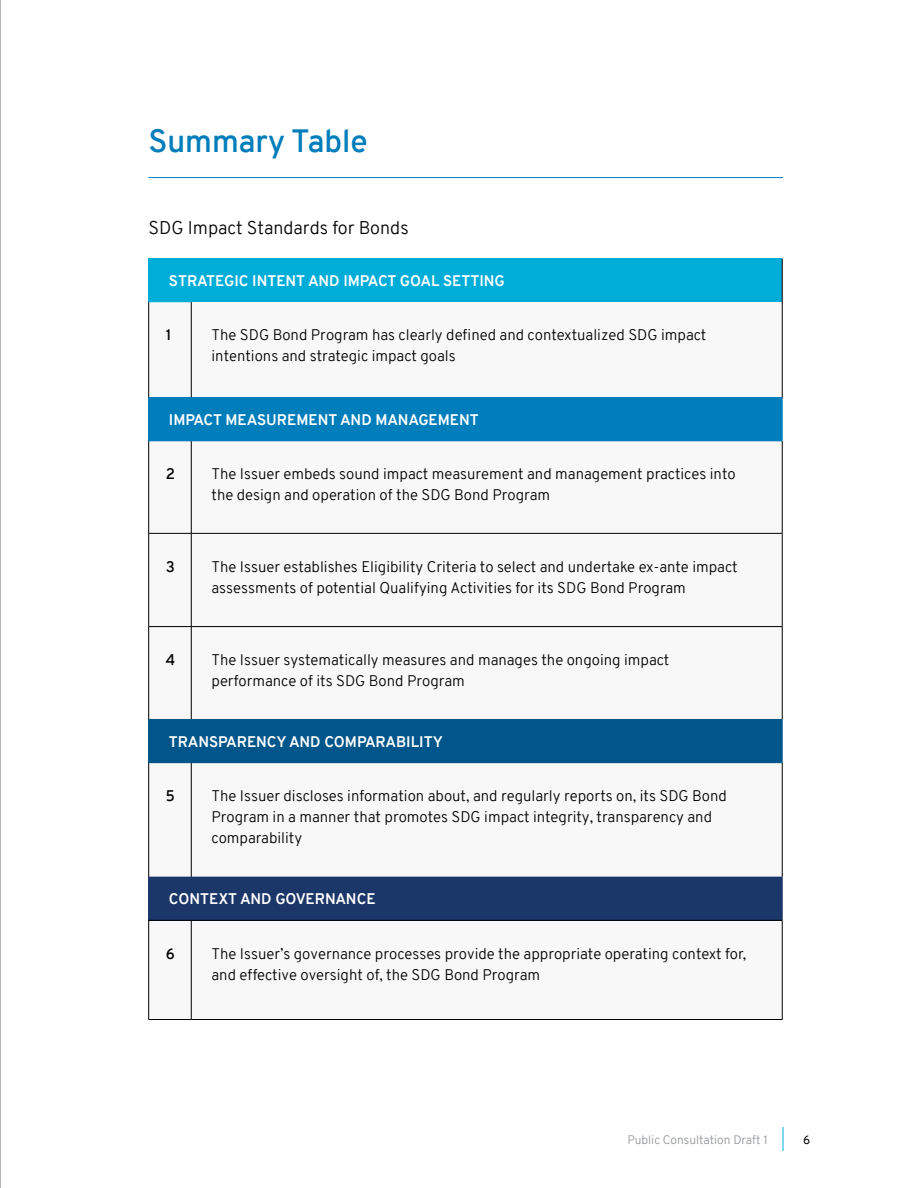
<style>
.page{position:relative;width:918px;height:1188px;background:#fff}
.page>*{position:absolute;margin:0;border:0;box-sizing:border-box;transform-origin:0 0}
.t1{font:600 31.5px "Overpass";color:#007dbb}
.t2{font:300 18px "Overpass";color:#000}
.t3{font:300 15px/21px "Overpass";color:#000}
.t4{font:700 15px "Overpass";color:#fff}
.t5{font:600 15px "Overpass";color:#000}
.t6{font:300 12px "Overpass";color:#939598}
.t7{font:12px "Overpass";color:#000}
</style>
<div class="page">
<svg style="left:783px;top:1127px;width:1px;height:24px"></svg>
<hr style="left:0;top:0;width:1px;height:1188px;background:#000">
<div style="left:148px;top:300px;width:634px;height:720px;background:#f8f8f8"></div>
<div style="left:149px;top:259px;width:633px;height:43px;background:#00add8"></div>
<div style="left:149px;top:398px;width:633px;height:43px;background:#007dbb"></div>
<div style="left:149px;top:719px;width:633px;height:44px;background:#00558a"></div>
<div style="left:149px;top:877px;width:633px;height:43px;background:#1b3668"></div>
<hr style="left:148px;top:441px;width:1px;height:92px;background:#000">
<hr style="left:148px;top:627px;width:1px;height:92px;background:#000">
<hr style="left:148px;top:302px;width:1px;height:95px;background:#000">
<hr style="left:148px;top:763px;width:1px;height:114px;background:#000">
<hr style="left:191px;top:302px;width:1px;height:95px;background:#000">
<hr style="left:782px;top:302px;width:1px;height:96px;background:#000">
<hr style="left:191px;top:441px;width:1px;height:92px;background:#000">
<hr style="left:782px;top:441px;width:1px;height:92px;background:#000">
<hr style="left:191px;top:534px;width:1px;height:92px;background:#000">
<hr style="left:191px;top:627px;width:1px;height:92px;background:#000">
<hr style="left:782px;top:627px;width:1px;height:92px;background:#000">
<hr style="left:191px;top:763px;width:1px;height:114px;background:#000">
<hr style="left:782px;top:763px;width:1px;height:114px;background:#000">
<hr style="left:191px;top:921px;width:1px;height:98px;background:#000">
<hr style="left:148px;top:258px;width:43px;height:1px;background:#00add8">
<hr style="left:148px;top:259px;width:1px;height:43px;background:#00add8">
<hr style="left:191px;top:258px;width:591px;height:1px;background:#00add8">
<hr style="left:782px;top:259px;width:1px;height:43px;background:#000">
<hr style="left:148px;top:302px;width:43px;height:1px;background:#00add8">
<hr style="left:148px;top:877px;width:1px;height:43px;background:#1b3668">
<hr style="left:782px;top:877px;width:1px;height:43px;background:#1b3668">
<hr style="left:148px;top:397px;width:43px;height:1px;background:#007dbb">
<hr style="left:148px;top:398px;width:1px;height:43px;background:#007dbb">
<hr style="left:782px;top:398px;width:1px;height:43px;background:#007dbb">
<hr style="left:148px;top:441px;width:43px;height:1px;background:#007dbb">
<hr style="left:191px;top:441px;width:591px;height:1px;background:#007dbb">
<hr style="left:148px;top:719px;width:43px;height:1px;background:#00558a">
<hr style="left:148px;top:720px;width:1px;height:42px;background:#00558a">
<hr style="left:782px;top:720px;width:1px;height:42px;background:#00558a">
<hr style="left:148px;top:762px;width:43px;height:1px;background:#00558a">
<hr style="left:148px;top:533px;width:43px;height:1px;background:#000">
<hr style="left:148px;top:534px;width:1px;height:92px;background:#000">
<hr style="left:191px;top:533px;width:591px;height:1px;background:#000">
<hr style="left:782px;top:534px;width:1px;height:92px;background:#000">
<hr style="left:148px;top:626px;width:43px;height:1px;background:#000">
<hr style="left:191px;top:626px;width:591px;height:1px;background:#000">
<hr style="left:148px;top:920px;width:43px;height:1px;background:#000">
<hr style="left:148px;top:921px;width:1px;height:98px;background:#000">
<hr style="left:191px;top:920px;width:591px;height:1px;background:#000">
<hr style="left:782px;top:921px;width:1px;height:98px;background:#000">
<hr style="left:148px;top:1019px;width:43px;height:1px;background:#000">
<hr style="left:191px;top:1019px;width:591px;height:1px;background:#000">
<hr style="left:148px;top:177px;width:635px;height:1px;background:#007dbb">
<h1 class="t1" style="left:148px;top:118px;width:221px">Summary Table</h1>
<p class="t2" style="left:148px;top:215px;width:262px">SDG Impact Standards for Bonds</p>
<p class="t4" style="left:169px;top:270px;width:337px">STRATEGIC INTENT AND IMPACT GOAL SETTING</p>
<p class="t5" style="left:166px;top:324px;width:8px">1</p>
<p class="t3" style="left:212px;top:324px;width:496px">The SDG Bond Program has clearly defined and contextualized SDG impact intentions and strategic impact goals</p>
<p class="t4" style="left:169px;top:409px;width:311px">IMPACT MEASUREMENT AND MANAGEMENT</p>
<p class="t5" style="left:166px;top:463px;width:11px">2</p>
<p class="t3" style="left:212px;top:463px;width:526px">The Issuer embeds sound impact measurement and management practices into the design and operation of the SDG Bond Program</p>
<p class="t5" style="left:166px;top:556px;width:11px">3</p>
<p class="t3" style="left:212px;top:556px;width:528px">The Issuer establishes Eligibility Criteria to select and undertake ex-ante impact assessments of potential Qualifying Activities for its SDG Bond Program</p>
<p class="t5" style="left:166px;top:649px;width:11px">4</p>
<p class="t3" style="left:212px;top:649px;width:459px">The Issuer systematically measures and manages the ongoing impact performance of its SDG Bond Program</p>
<p class="t4" style="left:169px;top:731px;width:275px">TRANSPARENCY AND COMPARABILITY</p>
<p class="t5" style="left:166px;top:785px;width:11px">5</p>
<p class="t3" style="left:212px;top:785px;width:517px">The Issuer discloses information about, and regularly reports on, its SDG Bond<br>Program in a manner that promotes SDG impact integrity, transparency and comparability</p>
<p class="t4" style="left:169px;top:888px;width:208px">CONTEXT AND GOVERNANCE</p>
<p class="t5" style="left:166px;top:943px;width:10px">6</p>
<p class="t3" style="left:212px;top:943px;width:536px">The Issuer’s governance processes provide the appropriate operating context for, and effective oversight of, the SDG Bond Program</p>
<p class="t6" style="left:627px;top:1131px;width:142px">Public Consultation Draft 1</p>
<p class="t7" style="left:803px;top:1131px;width:9px">6</p>
</div>
